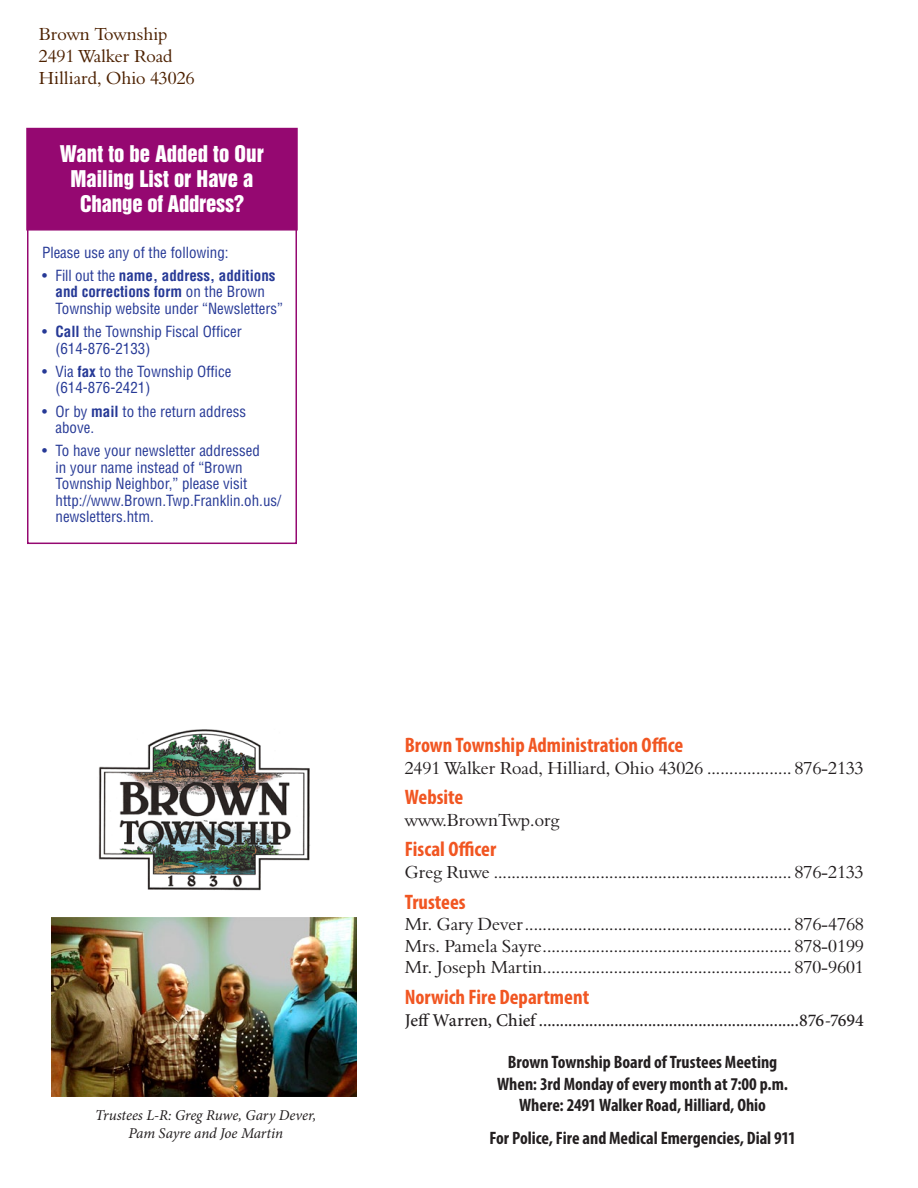
<style>
.page{position:relative;width:918px;height:1188px;background:#fff}
.page>*{position:absolute;margin:0;border:0;box-sizing:border-box;transform-origin:0 0}
.directory_heads{font:700 condensed 21px "Myriad Pro";color:#f15622}
.t1{font:21px/25.2px "Swiss 921 BT Regular A";color:#fff;text-align:center}
.t2{font:18px "Aldine 401 BT Roman A";color:#231f20}
.t3{font:700 condensed 18px "Myriad Pro";color:#231f20}
.body{font:500 18px "Minion Pro";letter-spacing:-.01em;color:#231f20}
.t4{font:18px "Aldine 401 BT Roman A";color:#4d2100}
.address_info_bullets{font:condensed 15px/16.5px "Helvetica";color:#263996}
.t5{font:italic 15px "Minion Pro";letter-spacing:-.01em;color:#231f20}
.s1{font-weight:700}
</style>
<div class="page">
<img style="left:51px;top:917px;width:306px;height:180px">
<img style="left:98px;top:729px;width:212px;height:162px">
<div style="left:26px;top:128px;width:272px;height:103px;background:#950871;border:2px solid #950871"></div>
<div style="left:27px;top:220px;width:270px;height:324px;border:2px solid #950871"></div>
<p class="t4" style="left:39px;top:23px;width:130px">Brown Township</p>
<p class="t4" style="left:39px;top:45px;width:135px">2491 Walker Road</p>
<p class="t4" style="left:39px;top:67px;width:157px">Hilliard, Ohio 43026</p>
<p class="t1" style="left:60px;top:141px;width:205px">Want to be Added to Our<br>Mailing List or Have a<br>Change of Address?</p>
<p class="address_info_bullets" style="left:42px;top:244px;width:188px">Please use any of the following:</p>
<p class="address_info_bullets" style="left:56px;top:267px;width:229px;text-indent:-14px">• Fill out the <span class="s1">name, address, additions and corrections form</span> on the Brown<br>Township website under “Newsletters”</p>
<p class="address_info_bullets" style="left:56px;top:323px;width:188px;text-indent:-14px">• <span class="s1">Call</span> the Township Fiscal Officer (614-876-2133)</p>
<p class="address_info_bullets" style="left:56px;top:363px;width:177px;text-indent:-14px">• Via <span class="s1">fax</span> to the Township Office (614-876-2421)</p>
<p class="address_info_bullets" style="left:56px;top:403px;width:192px;text-indent:-14px">• Or by <span class="s1">mail</span> to the return address above.</p>
<p class="address_info_bullets" style="left:56px;top:442px;width:227px;text-indent:-14px">• To have your newsletter addressed<br>in your name instead of “Brown<br>Township Neighbor,” please visit http://www.Brown.Twp.Franklin.oh.us/ newsletters.htm.</p>
<p class="t5" style="left:95px;top:1105px;width:223px">Trustees L-R: Greg Ruwe, Gary Dever,</p>
<p class="t5" style="left:128px;top:1123px;width:156px">Pam Sayre and Joe Martin</p>
<p class="directory_heads" style="left:405px;top:732px;width:280px">Brown Township Administration Office</p>
<p class="t2" style="left:405px;top:756px;width:461px">2491 Walker Road, Hilliard, Ohio 43026 ................... 876-2133</p>
<p class="directory_heads" style="left:405px;top:784px;width:60px">Website</p>
<p class="t2" style="left:405px;top:809px;width:156px">www.BrownTwp.org</p>
<p class="directory_heads" style="left:405px;top:836px;width:93px">Fiscal Officer</p>
<p class="t2" style="left:405px;top:861px;width:461px">Greg Ruwe ................................................................... 876-2133</p>
<p class="directory_heads" style="left:405px;top:888px;width:62px">Trustees</p>
<p class="t2" style="left:405px;top:913px;width:461px">Mr. Gary Dever............................................................ 876-4768</p>
<p class="t2" style="left:405px;top:935px;width:461px">Mrs. Pamela Sayre........................................................ 878-0199</p>
<p class="t2" style="left:405px;top:956px;width:461px">Mr. Joseph Martin........................................................ 870-9601</p>
<p class="directory_heads" style="left:405px;top:984px;width:186px">Norwich Fire Department</p>
<p class="body" style="left:405px;top:1008px;width:460px">Jeff Warren, Chief ..............................................................876-7694</p>
<p class="t3" style="left:508px;top:1051px;width:271px">Brown Township Board of Trustees Meeting</p>
<p class="t3" style="left:497px;top:1073px;width:292px">When: 3rd Monday of every month at 7:00 p.m.</p>
<p class="t3" style="left:519px;top:1094px;width:248px">Where: 2491 Walker Road, Hilliard, Ohio</p>
<p class="t3" style="left:489px;top:1127px;width:308px">For Police, Fire and Medical Emergencies, Dial 911</p>
</div>
